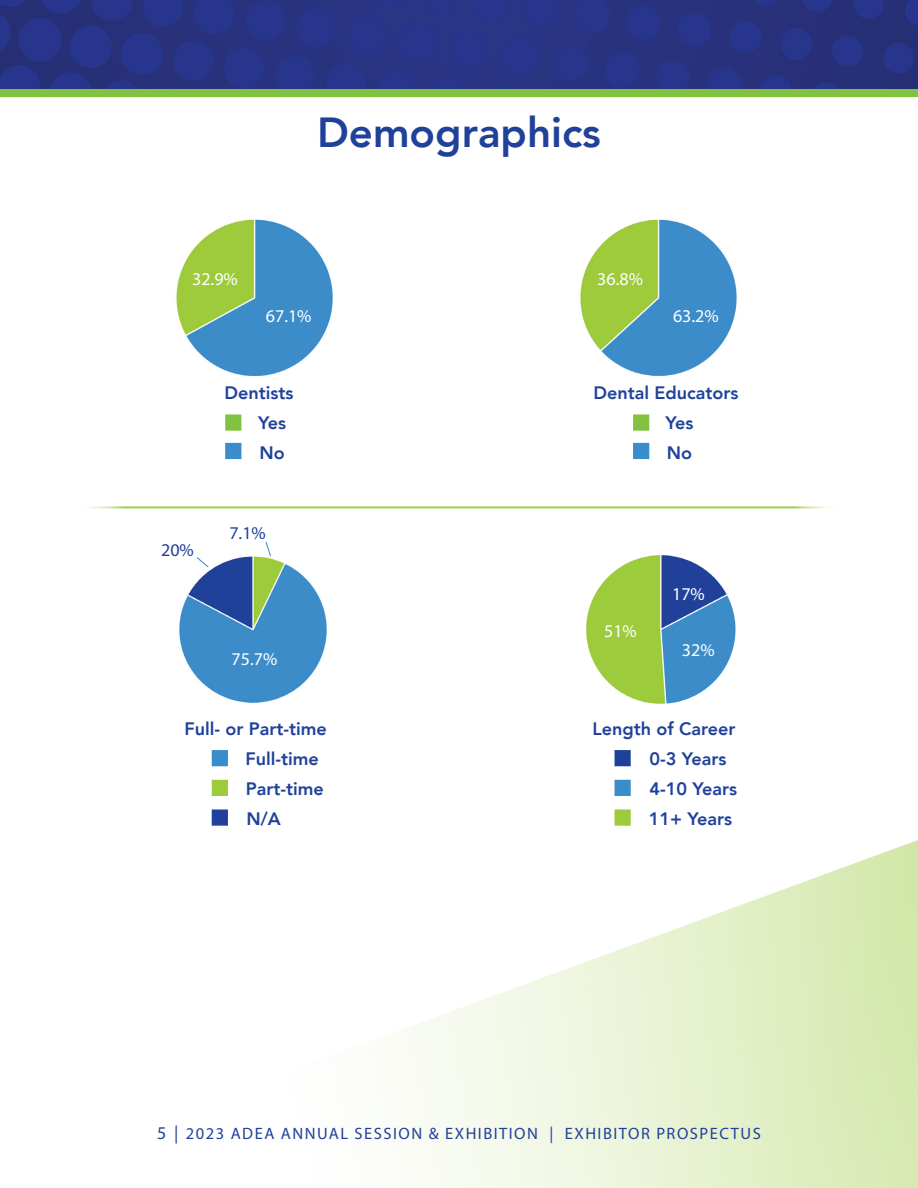
<style>
.page{position:relative;width:918px;height:1188px;background:#fff}
.page>*{position:absolute;margin:0;border:0;box-sizing:border-box;transform-origin:0 0}
.t1{font:800 42px "Avenir LT";color:#20419a}
.t2{font:800 18px/30px "Avenir LT";color:#20419a}
.t3{font:18px "Myriad Pro";color:#fff}
.t4{font:18px "Myriad Pro";color:#20419a}
.t5{font:16.5px "Myriad Pro";letter-spacing:.09em;color:#20419a}
.s1{font-size:18px}
</style>
<div class="page">
<div style="left:0;top:89px;width:918px;height:8px;background:#81c340"></div>
<img style="left:0;top:0;width:918px;height:89px">
<img style="left:580px;top:219px;width:157px;height:158px">
<hr style="left:77px;top:506px;width:764px;height:3px;background:#9ccb3b">
<img style="left:176px;top:219px;width:157px;height:158px">
<div style="left:225px;top:443px;width:16px;height:16px;background:#3b8ccb;border:2px solid #3b8ccb"></div>
<div style="left:225px;top:414px;width:16px;height:17px;background:#81c340;border:2px solid #81c340"></div>
<div style="left:633px;top:443px;width:16px;height:16px;background:#3b8ccb;border:2px solid #3b8ccb"></div>
<div style="left:633px;top:414px;width:16px;height:17px;background:#81c340;border:2px solid #81c340"></div>
<img style="left:179px;top:556px;width:148px;height:147px">
<div style="left:212px;top:780px;width:16px;height:16px;background:#9ccb3b"></div>
<div style="left:212px;top:809px;width:16px;height:17px;background:#20419a;border:2px solid #20419a"></div>
<div style="left:212px;top:750px;width:16px;height:16px;background:#3b8ccb;border:2px solid #3b8ccb"></div>
<div style="left:615px;top:780px;width:16px;height:16px;background:#3b8ccb;border:2px solid #3b8ccb"></div>
<div style="left:615px;top:809px;width:16px;height:17px;background:#9ccb3b;border:2px solid #9ccb3b"></div>
<div style="left:615px;top:750px;width:16px;height:16px;background:#20419a;border:2px solid #20419a"></div>
<svg style="left:195px;top:556px;width:15px;height:12px"></svg>
<svg style="left:265px;top:541px;width:7px;height:16px"></svg>
<img style="left:586px;top:555px;width:150px;height:149px">
<h1 class="t1" style="left:317px;top:108px;width:285px">Demographics</h1>
<p class="t3" style="left:192px;top:268px;width:47px">32.9%</p>
<p class="t3" style="left:597px;top:268px;width:47px">36.8%</p>
<p class="t3" style="left:266px;top:305px;width:47px">67.1%</p>
<p class="t3" style="left:673px;top:305px;width:47px">63.2%</p>
<p class="t2" style="left:258px;top:377px;width:37px;text-indent:-34px">Dentists<br>Yes<br>No</p>
<p class="t2" style="left:665px;top:377px;width:75px;text-indent:-72px">Dental Educators<br>Yes<br>No</p>
<p class="t4" style="left:161px;top:539px;width:34px">20%</p>
<p class="t4" style="left:229px;top:521px;width:38px">7.1%</p>
<p class="t3" style="left:232px;top:648px;width:47px">75.7%</p>
<p class="t3" style="left:604px;top:620px;width:34px">51%</p>
<p class="t3" style="left:672px;top:583px;width:34px">17%</p>
<p class="t3" style="left:682px;top:639px;width:34px">32%</p>
<p class="t2" style="left:246px;top:713px;width:83px;text-indent:-61px">Full- or Part-time<br>Full-time<br>Part-time<br>N/A</p>
<p class="t2" style="left:649px;top:713px;width:90px;text-indent:-56px">Length of Career<br>0-3 Years<br>4-10 Years<br>11+ Years</p>
<p class="t5" style="left:157px;top:1123px;width:605px"><span class="s1">5 |</span> 2023 ADEA ANNUAL SESSION &amp; EXHIBITION | EXHIBITOR PROSPECTUS</p>
</div>
